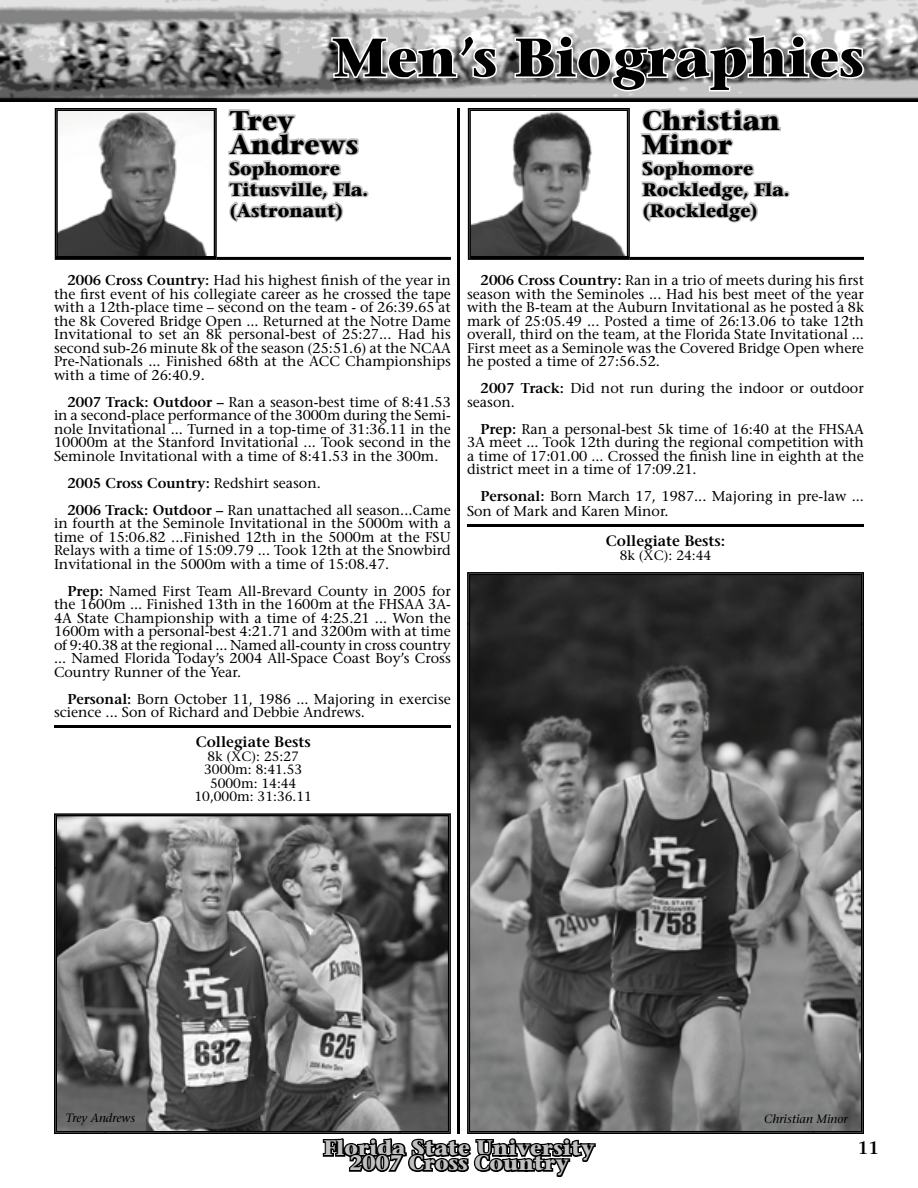
<style>
.page{position:relative;width:918px;height:1188px;background:#fff}
.page>*{position:absolute;margin:0;border:0;box-sizing:border-box;transform-origin:0 0}
.t1{font:700 54px "Stone Serif";color:#000}
.t2{font:700 27px/24px "Stone Serif";color:#000}
.t3{font:700 21px/15px "Stone Serif";color:#c1c1c1;text-align:center}
.t4{font:700 18px/21px "Stone Serif";color:#000}
.t5{font:600 18px "Stone Serif";color:#000}
.t6{font:600 15px "Stone Serif";color:#000}
.t7{font:14.25px/13.5px "Stone Serif";color:#000;text-align:justify}
.t8{font:13.5px/13.5px "Stone Serif";color:#000;text-align:center}
.t9{font:italic 12px "Stone Serif";color:#000}
.s1{font-weight:600}
</style>
<div class="page">
<img style="left:0;top:0;width:918px;height:102px">
<svg style="left:323px;top:1138px;width:273px;height:39px"></svg>
<svg style="left:330px;top:34px;width:169px;height:48px"></svg>
<svg style="left:513px;top:33px;width:352px;height:60px"></svg>
<svg style="left:55px;top:108px;width:396px;height:152px"></svg>
<hr style="left:54px;top:725px;width:397px;height:3px;background:#000">
<svg style="left:54px;top:813px;width:397px;height:321px;background:#787878"></svg>
<img style="left:55px;top:815px;width:394px;height:53px">
<img style="left:55px;top:867px;width:50px;height:266px">
<img style="left:400px;top:867px;width:49px;height:266px">
<img style="left:105px;top:1079px;width:295px;height:54px">
<hr style="left:457px;top:108px;width:3px;height:1026px;background:#000">
<svg style="left:468px;top:108px;width:396px;height:152px"></svg>
<hr style="left:467px;top:524px;width:397px;height:2px;background:#000">
<svg style="left:467px;top:572px;width:397px;height:562px;background:#5c5c5c"></svg>
<img style="left:469px;top:574px;width:394px;height:51px">
<img style="left:469px;top:624px;width:49px;height:509px">
<img style="left:813px;top:624px;width:50px;height:509px">
<img style="left:517px;top:1081px;width:297px;height:52px">
<h1 class="t1" style="left:333px;top:23px;width:532px">Men’s Biographies</h1>
<h2 class="t2" style="left:229px;top:108px;width:130px">Trey<br>Andrews</h2>
<p class="t4" style="left:229px;top:157px;width:140px">Sophomore<br>Titusville, Fla. (Astronaut)</p>
<h2 class="t2" style="left:643px;top:108px;width:139px">Christian<br>Minor</h2>
<p class="t4" style="left:643px;top:157px;width:148px">Sophomore<br>Rockledge, Fla. (Rockledge)</p>
<p class="t7" style="left:54px;top:273px;width:399px;text-indent:13px"><span class="s1">2006 Cross Country:</span> Had his highest finish of the year in the first event of his collegiate career as he crossed the tape with a 12th-place time – second on the team - of 26:39.65 at the 8k Covered Bridge Open ... Returned at the Notre Dame Invitational to set an 8k personal-best of 25:27... Had his second sub-26 minute 8k of the season (25:51.6) at the NCAA Pre-Nationals ... Finished 68th at the ACC Championships with a time of 26:40.9.</p>
<p class="t7" style="left:54px;top:395px;width:399px;text-indent:13px"><span class="s1">2007 Track: Outdoor –</span> Ran a season-best time of 8:41.53 in a second-place performance of the 3000m during the Semi&shy;nole Invitational ... Turned in a top-time of 31:36.11 in the 10000m at the Stanford Invitational ... Took second in the Seminole Invitational with a time of 8:41.53 in the 300m.</p>
<p class="t7" style="left:67px;top:469px;width:385px;line-height:27px"><span class="s1">2005 Cross Country:</span> Redshirt season.<br><span class="s1">2006 Track: Outdoor –</span> Ran unattached all season...Came</p>
<p class="t7" style="left:54px;top:516px;width:398px">in fourth at the Seminole Invitational in the 5000m with a time of 15:06.82 ...Finished 12th in the 5000m at the FSU Relays with a time of 15:09.79 ... Took 12th at the Snowbird Invitational in the 5000m with a time of 15:08.47.</p>
<p class="t7" style="left:54px;top:584px;width:398px;text-indent:13px"><span class="s1">Prep:</span> Named First Team All-Brevard County in 2005 for the 1600m ... Finished 13th in the 1600m at the FHSAA 3A-4A State Championship with a time of 4:25.21 ... Won the 1600m with a personal-best 4:21.71 and 3200m with at time of 9:40.38 at the regional ... Named all-county in cross country ... Named Florida Today’s 2004 All-Space Coast Boy’s Cross Country Runner of the Year.</p>
<p class="t7" style="left:54px;top:692px;width:398px;text-indent:13px"><span class="s1">Personal:</span> Born October 11, 1986 ... Majoring in exercise science ... Son of Richard and Debbie Andrews.</p>
<p class="t6" style="left:196px;top:733px;width:117px">Collegiate Bests</p>
<p class="t8" style="left:195px;top:749px;width:119px">8k (XC): 25:27<br>3000m: 8:41.53<br>5000m: 14:44<br>10,000m: 31:36.11</p>
<p class="t7" style="left:467px;top:273px;width:398px;text-indent:13px"><span class="s1">2006 Cross Country:</span> Ran in a trio of meets during his first season with the Seminoles ... Had his best meet of the year with the B-team at the Auburn Invitational as he posted a 8k mark of 25:05.49 ... Posted a time of 26:13.06 to take 12th overall, third on the team, at the Florida State Invitational ...<br>First meet as a Seminole was the Covered Bridge Open where he posted a time of 27:56.52.</p>
<p class="t7" style="left:467px;top:381px;width:398px;text-indent:13px"><span class="s1">2007 Track:</span> Did not run during the indoor or outdoor season.</p>
<p class="t7" style="left:467px;top:422px;width:398px;text-indent:13px"><span class="s1">Prep:</span> Ran a personal-best 5k time of 16:40 at the FHSAA 3A meet ... Took 12th during the regional competition with a time of 17:01.00 ... Crossed the finish line in eighth at the district meet in a time of 17:09.21.</p>
<p class="t7" style="left:467px;top:489px;width:398px;line-height:15px;text-indent:13px"><span class="s1">Personal:</span> Born March 17, 1987... Majoring in pre-law ...<br>Son of Mark and Karen Minor.</p>
<p class="t6" style="left:606px;top:532px;width:121px">Collegiate Bests:</p>
<p class="t8" style="left:620px;top:548px;width:93px">8k (XC): 24:44</p>
<p class="t9" style="left:65px;top:1111px;width:71px">Trey Andrews</p>
<p class="t9" style="left:764px;top:1112px;width:85px">Christian Minor</p>
<h3 class="t3" style="left:324px;top:1140px;width:272px">Florida State University<br>2007 Cross Country</h3>
<p class="t5" style="left:858px;top:1136px;width:23px">11</p>
</div>
